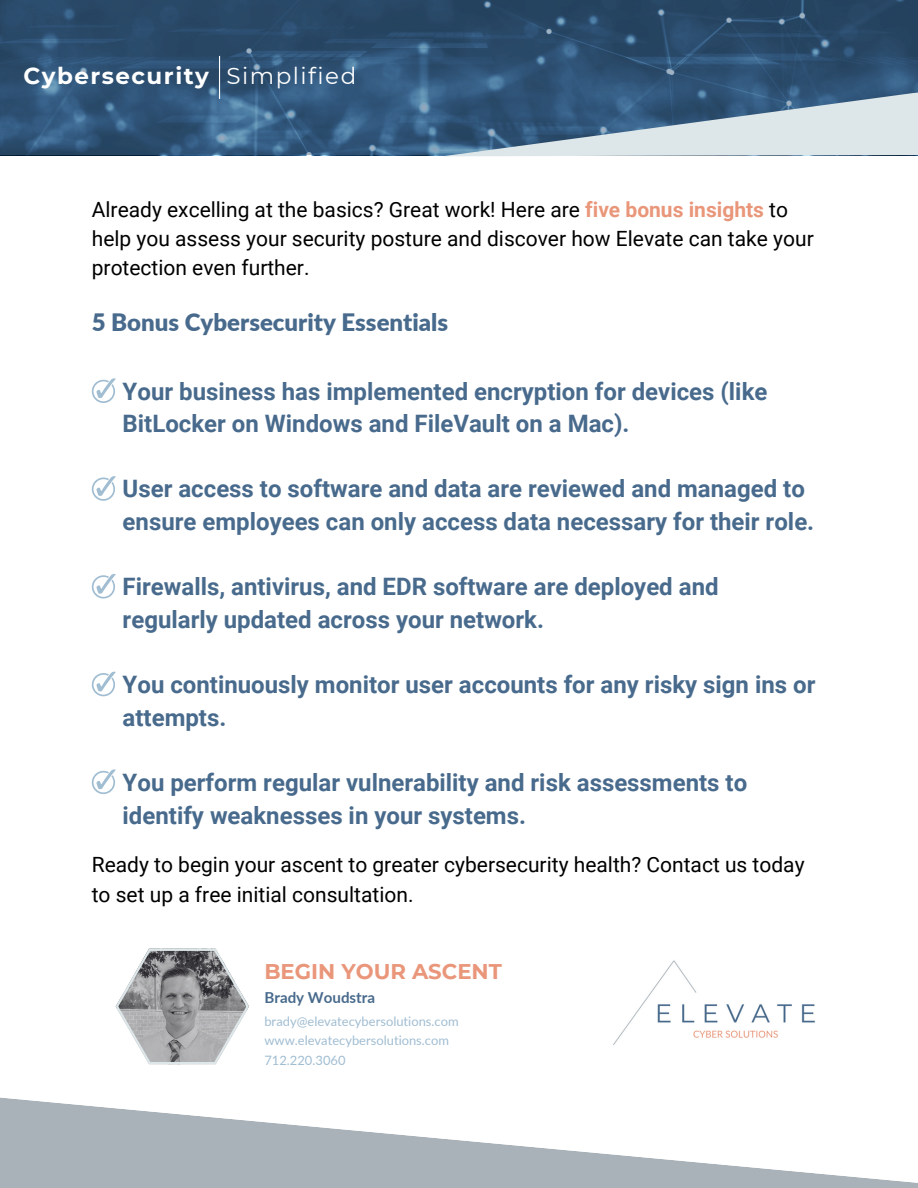
<style>
.page{position:relative;width:918px;height:1188px;background:#fff}
.page>*{position:absolute;margin:0;border:0;box-sizing:border-box;transform-origin:0 0}
.t1{font:700 24px/32.7px "Roboto";color:#486a8c}
.t2{font:900 24px "Lato";color:#486a8c}
.t3{font:700 22.95px "Montserrat";letter-spacing:.065em;color:#fff}
.t4{font:700 21.3px "Montserrat";color:#e9967a}
.t5{font:21px/29.2px "Roboto";color:#000}
.t6{font:700 15.15px "Lato";color:#486a8c}
.t7{font:12.9px "Lato";color:#a0bdd2}
.s1{font-weight:400}
.s2{font-weight:700;color:#e9967a}
</style>
<div class="page">
<svg style="left:92px;top:378px;width:23px;height:25px"></svg>
<svg style="left:92px;top:476px;width:23px;height:25px"></svg>
<svg style="left:92px;top:574px;width:23px;height:25px"></svg>
<svg style="left:92px;top:672px;width:23px;height:24px"></svg>
<svg style="left:92px;top:769px;width:23px;height:25px"></svg>
<svg style="left:0;top:0;width:918px;height:155px;background:#2e5173"></svg>
<hr style="left:219px;top:56px;width:1px;height:43px;background:#fff">
<svg style="left:116px;top:949px;width:133px;height:115px"></svg>
<svg style="left:442px;top:92px;width:476px;height:64px;background:#849caf"></svg>
<img style="left:614px;top:960px;width:202px;height:85px">
<svg style="left:0;top:1097px;width:918px;height:91px;fill:#a9b2b8"></svg>
<p class="t3" style="left:23px;top:62px;width:334px">Cybersecurity <span class="s1">Simplified</span></p>
<h1 class="t5" style="left:92px;top:195px;width:723px">Already excelling at the basics? Great work! Here are <span class="s2">five bonus insights</span> to help you assess your security posture and discover how Elevate can take your protection even further.</h1>
<h1 class="t2" style="left:92px;top:307px;width:358px">5 Bonus Cybersecurity Essentials</h1>
<p class="t1" style="left:123px;top:375px;width:646px">Your business has implemented encryption for devices (like<br>BitLocker on Windows and FileVault on a Mac).</p>
<p class="t1" style="left:123px;top:473px;width:693px">User access to software and data are reviewed and managed to ensure employees can only access data necessary for their role.</p>
<h2 class="t1" style="left:123px;top:571px;width:598px">Firewalls, antivirus, and EDR software are deployed and regularly updated across your network.</h2>
<h4 class="t1" style="left:123px;top:669px;width:694px">You continuously monitor user accounts for any risky sign ins or attempts.</h4>
<h1 class="t1" style="left:123px;top:767px;width:626px">You perform regular vulnerability and risk assessments to identify weaknesses in your systems.</h1>
<h4 class="t5" style="left:92px;top:851px;width:714px">Ready to begin your ascent to greater cybersecurity health? Contact us today to set up a free initial consultation.</h4>
<h1 class="t4" style="left:264px;top:959px;width:239px">BEGIN YOUR ASCENT</h1>
<h1 class="t6" style="left:264px;top:989px;width:112px">Brady Woudstra</h1>
<p class="t7" style="left:264px;top:1013px;width:196px">brady@elevatecybersolutions.com</p>
<p class="t7" style="left:264px;top:1032px;width:186px">www.elevatecybersolutions.com</p>
<p class="t7" style="left:264px;top:1052px;width:83px">712.220.3060</p>
</div>
